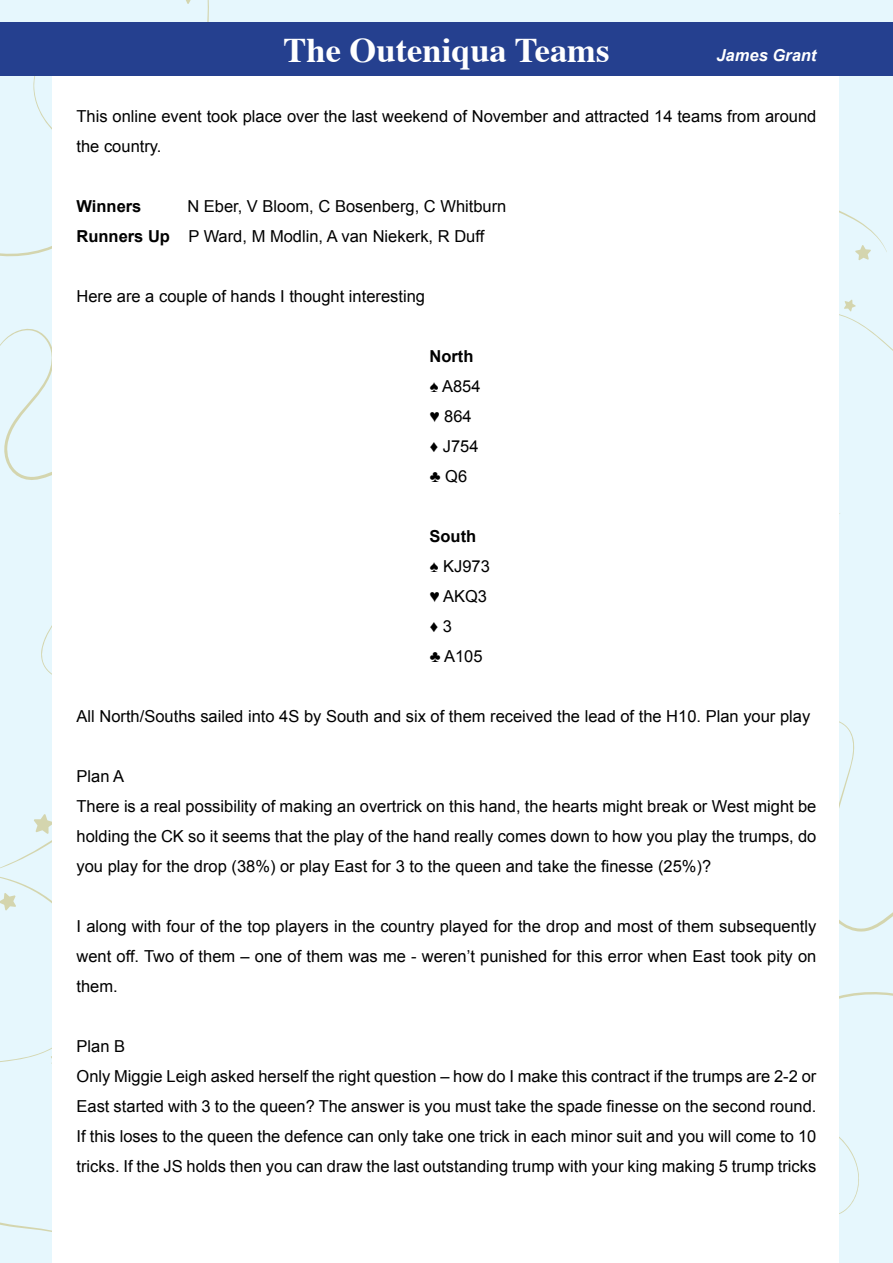
<style>
.page{position:relative;width:893px;height:1263px;background:#e6f7fd}
.page>*{position:absolute;margin:0;border:0;box-sizing:border-box;transform-origin:0 0}
.t1{font:700 34.5px "Times";color:#fff}
.t2{font:16.5px/30px "Arial";color:#000}
.t3{font:700 16.5px "Arial";color:#000}
.t4{font:italic 700 16.5px "Arial";color:#fff}
.s1{font-weight:700}
</style>
<div class="page">
<div style="left:52px;top:77px;width:786px;height:1186px;background:#fff"></div>
<div style="left:0;top:22px;width:892px;height:54px;background:#25408f"></div>
<h1 class="t1" style="left:283px;top:17px;width:327px">The Outeniqua Teams</h1>
<p class="t4" style="left:716px;top:45px;width:101px">James Grant</p>
<p class="t2" style="left:77px;top:101px;width:741px">This online event took place over the last weekend of November and attracted 14 teams from around the country.</p>
<p class="t2" style="left:77px;top:191px;width:431px;text-indent:111px">N Eber, V Bloom, C Bosenberg, C Whitburn<br><span class="s1">Runners Up</span> P Ward, M Modlin, A van Niekerk, R Duff</p>
<p class="t3" style="left:77px;top:195px;width:66px">Winners</p>
<p class="t2" style="left:77px;top:281px;width:350px">Here are a couple of hands I thought interesting</p>
<p class="t3" style="left:430px;top:345px;width:45px">North</p>
<p class="t2" style="left:430px;top:371px;width:52px">♠ A854 ♥ 864 ♦ J754 ♣ Q6</p>
<p class="t3" style="left:430px;top:525px;width:48px">South</p>
<p class="t2" style="left:430px;top:551px;width:62px">♠ KJ973 ♥ AKQ3 ♦ 3<br>♣ A105</p>
<p class="t2" style="left:77px;top:701px;width:735px">All North/Souths sailed into 4S by South and six of them received the lead of the H10. Plan your play</p>
<p class="t2" style="left:77px;top:761px;width:741px">Plan A<br>There is a real possibility of making an overtrick on this hand, the hearts might break or West might be holding the CK so it seems that the play of the hand really comes down to how you play the trumps, do you play for the drop (38%) or play East for 3 to the queen and take the finesse (25%)?</p>
<p class="t2" style="left:77px;top:911px;width:741px;text-align:justify">I along with four of the top players in the country played for the drop and most of them subsequently went off. Two of them – one of them was me - weren’t punished for this error when East took pity on them.</p>
<p class="t2" style="left:77px;top:1031px;width:741px">Plan B<br>Only Miggie Leigh asked herself the right question – how do I make this contract if the trumps are 2-2 or East started with 3 to the queen? The answer is you must take the spade finesse on the second round.<br>If this loses to the queen the defence can only take one trick in each minor suit and you will come to 10 tricks. If the JS holds then you can draw the last outstanding trump with your king making 5 trump tricks</p>
</div>
